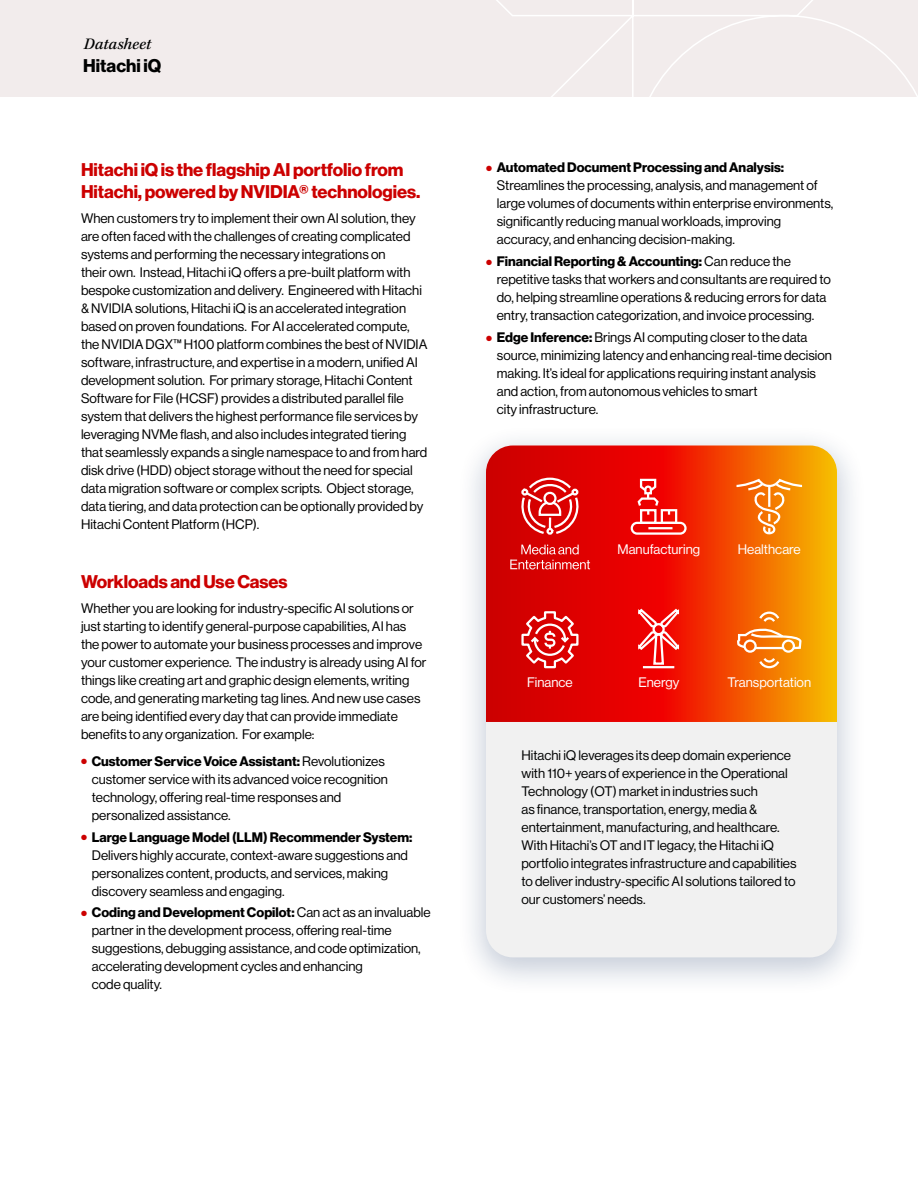
<style>
.page{position:relative;width:918px;height:1188px;background:#fff}
.page>*{position:absolute;margin:0;border:0;box-sizing:border-box;transform-origin:0 0}
.Primary-Subhead-Red{font:18px/22.5px "N Haas Grotesk DS Pro 75 Bd";letter-spacing:-.005em;color:#c00}
.t1{font:18px "N Haas Grotesk DS Pro 75 Bd";color:#000101}
.t2{font:italic 500 16.5px "Kepler Std";color:#000101}
.Body{font:13.5px/18px "N Haas Grotesk DS Pro 55 Rg";color:#000101}
.t3{font:13.5px "N Haas Grotesk DS Pro 55 Rg";color:#fff}
.s1{color:#c00}
.s2{font-family:"N Haas Grotesk DS Pro 75 Bd"}
</style>
<div class="page">
<div style="left:0;top:0;width:918px;height:97px;background:#f2ecec"></div>
<svg style="left:496px;top:0;width:422px;height:97px"></svg>
<div style="left:456px;top:424px;width:411px;height:572px;background:#0e2b5d;opacity:.24"></div>
<div style="left:486px;top:446px;width:351px;height:511px;background:#f1f1f1;border-radius:27px"></div>
<svg style="left:486px;top:446px;width:351px;height:276px;background:#e93201"></svg>
<svg style="left:519px;top:478px;width:61px;height:58px"></svg>
<svg style="left:734px;top:480px;width:70px;height:57px;background:#f58924"></svg>
<div style="left:631px;top:522px;width:56px;height:13px;border:2px solid #fff;border-radius:5px"></div>
<hr style="left:648px;top:527px;width:25px;height:2px;background:#fff">
<div style="left:640px;top:509px;width:17px;height:15px;border:2px solid #fff"></div>
<svg style="left:636px;top:478px;width:24px;height:37px"></svg>
<div style="left:661px;top:509px;width:16px;height:15px;border:2px solid #fff"></div>
<svg style="left:521px;top:545px;width:58px;height:9px"></svg>
<svg style="left:510px;top:560px;width:80px;height:9px"></svg>
<div style="left:743px;top:640px;width:14px;height:13px;border:2px solid #fff;border-radius:50%"></div>
<div style="left:782px;top:640px;width:13px;height:13px;border:2px solid #fff;border-radius:50%"></div>
<svg style="left:757px;top:656px;width:24px;height:13px"></svg>
<svg style="left:736px;top:610px;width:67px;height:40px;background:#f69032"></svg>
<svg style="left:636px;top:606px;width:45px;height:60px"></svg>
<hr style="left:643px;top:666px;width:31px;height:2px;background:#fff">
<svg style="left:520px;top:610px;width:60px;height:59px"></svg>
<p class="t2" style="left:84px;top:35px;width:69px">Datasheet</p>
<h1 class="t1" style="left:83px;top:55px;width:80px">Hitachi iQ</h1>
<p class="Primary-Subhead-Red" style="left:81px;top:159px;width:341px">Hitachi iQ is the flagship AI portfolio from<br>Hitachi, powered by NVIDIA® technologies.</p>
<p class="Body" style="left:81px;top:209px;width:348px">When customers try to implement their own AI solution, they are often faced with the challenges of creating complicated systems and performing the necessary integrations on<br>their own. Instead, Hitachi iQ offers a pre-built platform with bespoke customization and delivery. Engineered with Hitachi &amp; NVIDIA solutions, Hitachi iQ is an accelerated integration based on proven foundations. For AI accelerated compute, the NVIDIA DGX™ H100 platform combines the best of NVIDIA software, infrastructure, and expertise in a modern, unified AI development solution. For primary storage, Hitachi Content Software for File (HCSF) provides a distributed parallel file system that delivers the highest performance file services by leveraging NVMe flash, and also includes integrated tiering that seamlessly expands a single namespace to and from hard disk drive (HDD) object storage without the need for special data migration software or complex scripts. Object storage, data tiering, and data protection can be optionally provided by Hitachi Content Platform (HCP).</p>
<p class="Primary-Subhead-Red" style="left:81px;top:571px;width:208px">Workloads and Use Cases</p>
<p class="Body" style="left:81px;top:599px;width:347px">Whether you are looking for industry-specific AI solutions or just starting to identify general-purpose capabilities, AI has the power to automate your business processes and improve your customer experience. The industry is already using AI for things like creating art and graphic design elements, writing code, and generating marketing tag lines. And new use cases are being identified every day that can provide immediate benefits to any organization. For example:</p>
<p class="Body" style="left:92px;top:752px;width:298px;text-indent:-11px"><span class="s1">●</span> <span class="s2">Customer Service Voice Assistant:</span> Revolutionizes customer service with its advanced voice recognition technology, offering real-time responses and personalized assistance.</p>
<p class="Body" style="left:92px;top:828px;width:322px;text-indent:-11px"><span class="s1">●</span> <span class="s2">Large Language Model (LLM) Recommender System:<br></span>Delivers highly accurate, context-aware suggestions and personalizes content, products, and services, making discovery seamless and engaging.</p>
<p class="Body" style="left:92px;top:904px;width:340px;text-indent:-11px"><span class="s1">●</span> <span class="s2">Coding and Development Copilot:</span> Can act as an invaluable partner in the development process, offering real-time suggestions, debugging assistance, and code optimization, accelerating development cycles and enhancing<br>code quality.</p>
<p class="Body" style="left:497px;top:159px;width:338px;text-indent:-11px"><span class="s1">●</span> <span class="s2">Automated Document Processing and Analysis:<br></span>Streamlines the processing, analysis, and management of large volumes of documents within enterprise environments, significantly reducing manual workloads, improving accuracy, and enhancing decision-making.</p>
<p class="Body" style="left:497px;top:253px;width:336px;text-indent:-11px"><span class="s1">●</span> <span class="s2">Financial Reporting &amp; Accounting:</span> Can reduce the repetitive tasks that workers and consultants are required to do, helping streamline operations &amp; reducing errors for data entry, transaction categorization, and invoice processing.</p>
<p class="Body" style="left:497px;top:328px;width:337px;text-indent:-11px"><span class="s1">●</span> <span class="s2">Edge Inference:</span> Brings AI computing closer to the data source, minimizing latency and enhancing real-time decision making. It’s ideal for applications requiring instant analysis and action, from autonomous vehicles to smart<br>city infrastructure.</p>
<p class="t3" style="left:617px;top:542px;width:84px">Manufacturing</p>
<p class="t3" style="left:738px;top:542px;width:64px">Healthcare</p>
<p class="t3" style="left:527px;top:675px;width:47px">Finance</p>
<p class="t3" style="left:638px;top:675px;width:43px">Energy</p>
<p class="t3" style="left:727px;top:675px;width:85px">Transportation</p>
<p class="Body" style="left:522px;top:746px;width:277px">Hitachi iQ leverages its deep domain experience with 110+ years of experience in the Operational Technology (OT) market in industries such<br>as finance, transportation, energy, media &amp; entertainment, manufacturing, and healthcare.<br>With Hitachi’s OT and IT legacy, the Hitachi iQ portfolio integrates infrastructure and capabilities to deliver industry-specific AI solutions tailored to our customers’ needs.</p>
</div>
